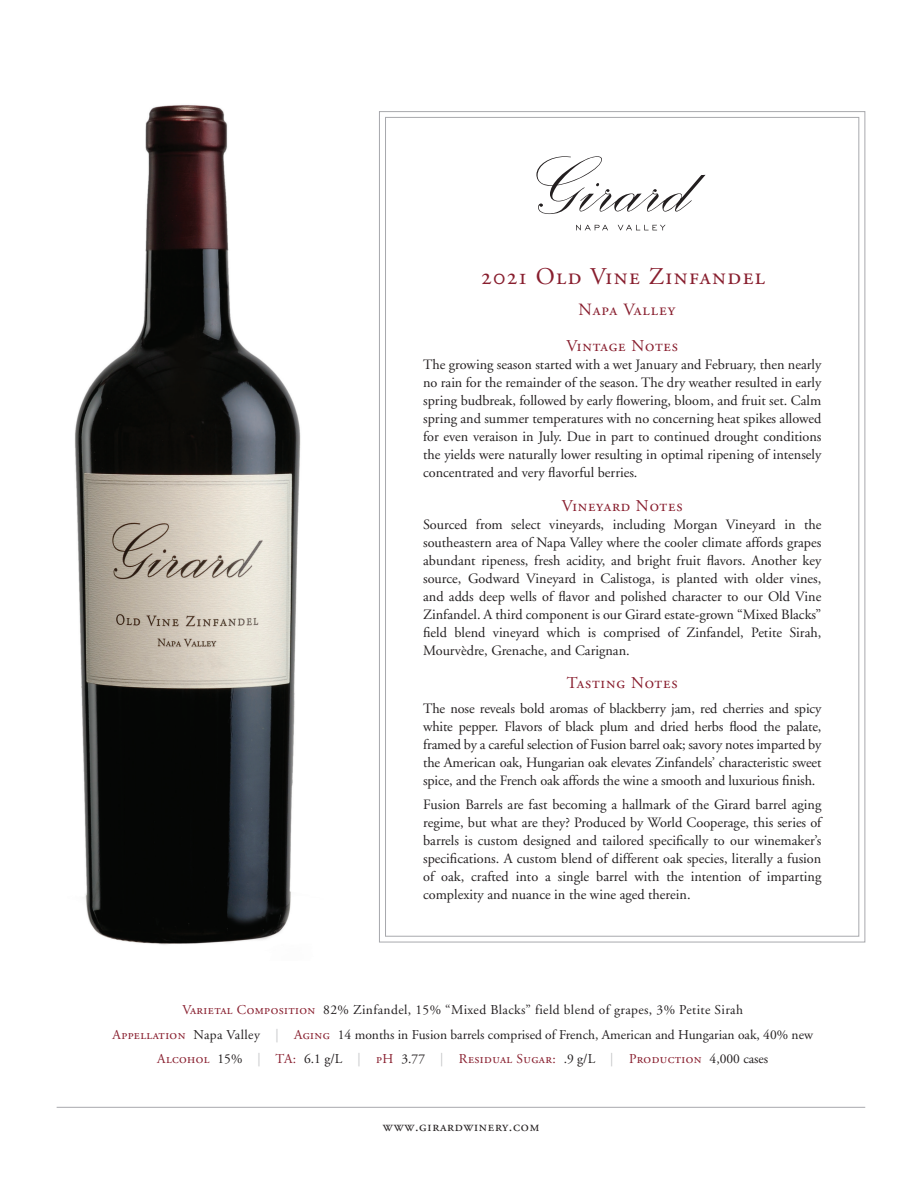
<style>
.page{position:relative;width:918px;height:1188px;background:#fff}
.page>*{position:absolute;margin:0;border:0;box-sizing:border-box;transform-origin:0 0}
.t1{font:24px "Adobe Garamond Regular SC";letter-spacing:.06em;color:#881e2e}
.t2{font:17.25px "Adobe Garamond Regular SC";letter-spacing:.055em;color:#881e2e}
.t3{font:16.5px "Adobe Garamond Regular SC";letter-spacing:.05em;color:#881e2e}
.body{font:14.25px/18px "Adobe Garamond";color:#231f20;text-align:justify}
.body-2{font:14.25px "Adobe Garamond Regular SC";letter-spacing:.05em;color:#231f20}
.t4{font:13.5px "Adobe Garamond";color:#231f20}
.t5{font:13.5px "Adobe Garamond";letter-spacing:.03em;color:#231f20}
.t6{font:13.5px "Adobe Garamond Regular SC";letter-spacing:.03em;color:#881e2e}
.s1{font-family:"Adobe Garamond Regular SC";color:#881e2e}
.s2{font-family:"Adobe Garamond Regular SC";color:#c1c2c4}
.s3{font-family:"Adobe Garamond";color:#231f20}
.s4{color:#c1c2c4}
</style>
<div class="page">
<img style="left:75px;top:105px;width:226px;height:840px">
<svg style="left:536px;top:156px;width:170px;height:58px"></svg>
<svg style="left:576px;top:225px;width:32px;height:5px"></svg>
<svg style="left:618px;top:225px;width:48px;height:5px"></svg>
<hr style="left:57px;top:1107px;width:808px;height:1px;background:#a8a9ad">
<p class="t1" style="left:481px;top:264px;width:285px">2021 Old Vine Zinfandel</p>
<p class="t2" style="left:579px;top:300px;width:98px">Napa Valley</p>
<p class="t3" style="left:567px;top:337px;width:113px">Vintage Notes</p>
<p class="body" style="left:423px;top:356px;width:400px">The growing season started with a wet January and February, then nearly no rain for the remainder of the season. The dry weather resulted in early spring budbreak, followed by early flowering, bloom, and fruit set. Calm spring and summer temperatures with no concerning heat spikes allowed for even veraison in July. Due in part to continued drought conditions the yields were naturally lower resulting in optimal ripening of intensely concentrated and very flavorful berries.</p>
<p class="t3" style="left:562px;top:496px;width:122px">Vineyard Notes</p>
<p class="body" style="left:423px;top:515px;width:400px">Sourced from select vineyards, including Morgan Vineyard in the southeastern area of Napa Valley where the cooler climate affords grapes abundant ripeness, fresh acidity, and bright fruit flavors. Another key source, Godward Vineyard in Calistoga, is planted with older vines, and adds deep wells of flavor and polished character to our Old Vine Zinfandel. A third component is our Girard estate-grown “Mixed Blacks” field blend vineyard which is comprised of Zinfandel, Petite Sirah, Mourvèdre, Grenache, and Carignan.</p>
<p class="t3" style="left:567px;top:674px;width:112px">Tasting Notes</p>
<p class="body" style="left:423px;top:699px;width:400px">The nose reveals bold aromas of blackberry jam, red cherries and spicy white pepper. Flavors of black plum and dried herbs flood the palate, framed by a careful selection of Fusion barrel oak; savory notes imparted by the American oak, Hungarian oak elevates Zinfandels’ characteristic sweet spice, and the French oak affords the wine a smooth and luxurious finish.</p>
<p class="body" style="left:423px;top:796px;width:400px">Fusion Barrels are fast becoming a hallmark of the Girard barrel aging regime, but what are they? Produced by World Cooperage, this series of barrels is custom designed and tailored specifically to our winemaker’s specifications. A custom blend of different oak species, literally a fusion of oak, crafted into a single barrel with the intention of imparting complexity and nuance in the wine aged therein.</p>
<p class="t5" style="left:183px;top:1003px;width:562px"><span class="s1">Varietal Composition</span> 82% Zinfandel, 15% “Mixed Blacks” field blend of grapes, 3% Petite Sirah</p>
<p class="t4" style="left:113px;top:1027px;width:702px"><span class="s1">Appellation</span> Napa Valley <span class="s2">|</span> <span class="s1">Aging</span> 14 months in Fusion barrels comprised of French, American and Hungarian oak, 40% new</p>
<p class="t6" style="left:157px;top:1051px;width:613px">Alcohol <span class="s3">15%</span> <span class="s4">|</span> TA: <span class="s3">6.1 g/L</span> <span class="s4">|</span> pH <span class="s3">3.77</span> <span class="s4">|</span> Residual Sugar: <span class="s3">.9 g/L</span> <span class="s4">|</span> Production <span class="s3">4,000 cases</span></p>
<p class="body-2" style="left:383px;top:1119px;width:158px">www.girardwinery.com</p>
</div>
